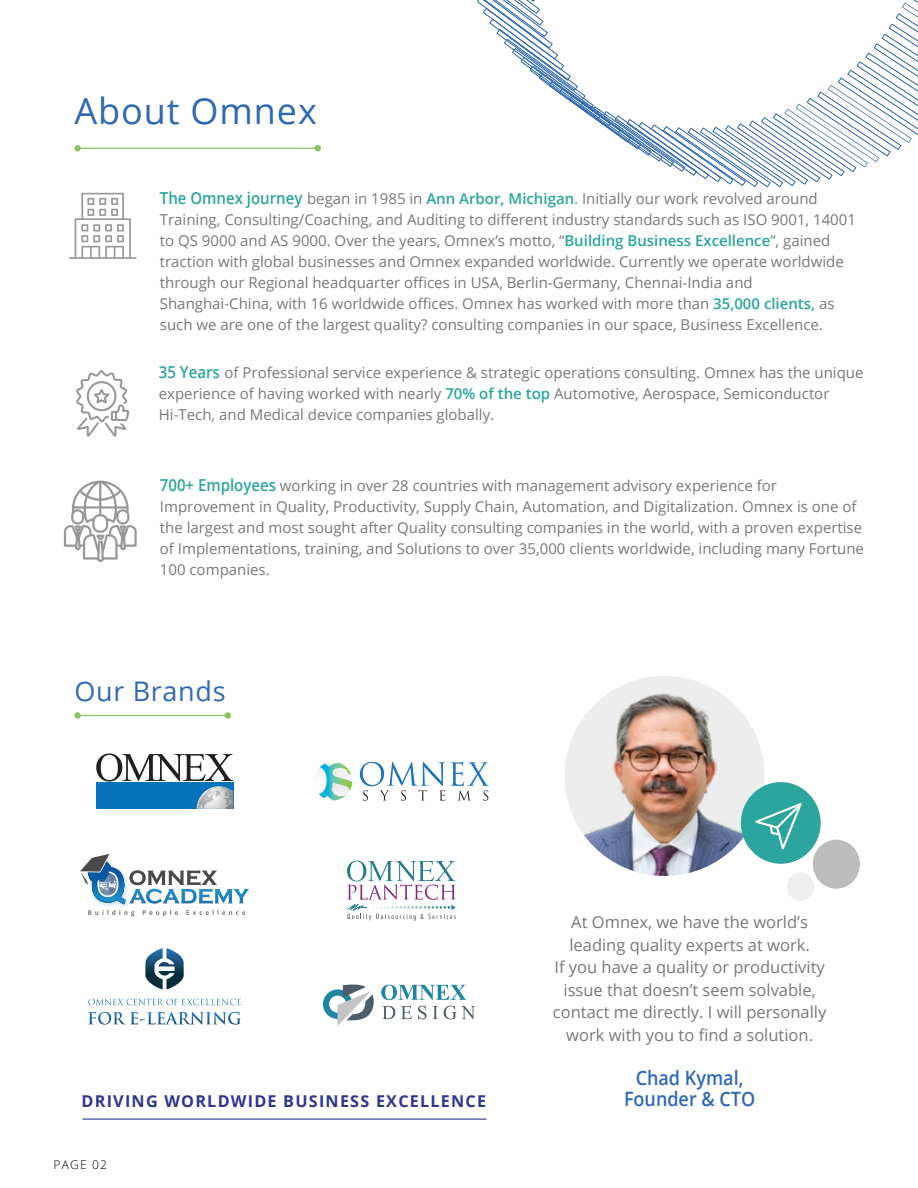
<style>
.page{position:relative;width:918px;height:1188px;background:#fff}
.page>*{position:absolute;margin:0;border:0;box-sizing:border-box;transform-origin:0 0}
.t1{font:36px "Open Sans";letter-spacing:.025em;color:#3069b3}
.t2{font:27px "Open Sans";letter-spacing:.025em;color:#3069b3}
.t3{font:600 19.8px/21.6px "Open Sans";color:#3069b3;text-align:center;scale:.91 1}
.t4{font:16.5px/22.5px "Open Sans";color:#797879;text-align:center}
.t5{font:700 16.35px "Open Sans";letter-spacing:.075em;color:#2e3690}
.t6{font:15px/21px "Open Sans";color:#797879}
.t7{font:300 12px "Open Sans";letter-spacing:.1em;color:#000}
.s1{font-weight:600;font-size:16.5px;color:#2ba59d}
.s2{font-weight:600;color:#29a69d}
.s3{color:#29a69d}
</style>
<div class="page">
<svg style="left:477px;top:0;width:441px;height:187px"></svg>
<svg style="left:74px;top:145px;width:247px;height:7px"></svg>
<svg style="left:74px;top:712px;width:157px;height:7px"></svg>
<svg style="left:69px;top:193px;width:68px;height:66px"></svg>
<svg style="left:64px;top:481px;width:73px;height:81px"></svg>
<svg style="left:76px;top:370px;width:54px;height:67px"></svg>
<img style="left:565px;top:676px;width:200px;height:200px;border-radius:100px">
<div style="left:741px;top:782px;width:80px;height:82px;background:#2ba59d;border-radius:50%"></div>
<div style="left:813px;top:840px;width:47px;height:49px;background:#bbbcbb;border-radius:50%"></div>
<div style="left:787px;top:873px;width:27px;height:28px;background:#efeeed;border-radius:50%"></div>
<svg style="left:755px;top:803px;width:47px;height:46px"></svg>
<hr style="left:82px;top:1119px;width:405px;height:1px;background:#2e3690">
<div style="left:96px;top:783px;width:138px;height:26px;background:#0572ba"></div>
<img style="left:197px;top:786px;width:36px;height:23px">
<svg style="left:96px;top:753px;width:137px;height:29px"></svg>
<svg style="left:360px;top:762px;width:129px;height:39px"></svg>
<svg style="left:319px;top:763px;width:33px;height:37px"></svg>
<svg style="left:88px;top:999px;width:153px;height:6px"></svg>
<svg style="left:88px;top:1012px;width:153px;height:13px"></svg>
<svg style="left:145px;top:948px;width:39px;height:41px"></svg>
<svg style="left:323px;top:985px;width:51px;height:41px"></svg>
<svg style="left:381px;top:985px;width:85px;height:15px"></svg>
<svg style="left:382px;top:1006px;width:13px;height:13px"></svg>
<svg style="left:401px;top:1006px;width:11px;height:13px"></svg>
<svg style="left:418px;top:1006px;width:20px;height:13px"></svg>
<svg style="left:444px;top:1006px;width:31px;height:13px"></svg>
<svg style="left:347px;top:861px;width:109px;height:60px"></svg>
<svg style="left:80px;top:854px;width:169px;height:62px"></svg>
<h1 class="t1" style="left:74px;top:87px;width:244px">About Omnex</h1>
<p class="t6" style="left:160px;top:187px;width:698px"><span class="s1">The Omnex journey</span> began in 1985 in <span class="s2">Ann Arbor, Michigan</span><span class="s3">.</span> Initially our work revolved around Training, Consulting/Coaching, and Auditing to different industry standards such as ISO 9001, 14001 to QS 9000 and AS 9000. Over the years, Omnex’s motto, “<span class="s2">Building Business Excellence</span>”, gained traction with global businesses and Omnex expanded worldwide. Currently we operate worldwide through our Regional headquarter offices in USA, Berlin-Germany, Chennai-India and Shanghai-China, with 16 worldwide offices. Omnex has worked with more than <span class="s2">35,000 clients,</span> as such we are one of the largest quality? consulting companies in our space, Business Excellence.</p>
<p class="t6" style="left:159px;top:361px;width:706px"><span class="s1">35 Years</span> of Professional service experience &amp; strategic operations consulting. Omnex has the unique experience of having worked with nearly <span class="s2">70% of the top</span> Automotive, Aerospace, Semiconductor<br>Hi-Tech, and Medical device companies globally.</p>
<p class="t6" style="left:160px;top:474px;width:706px"><span class="s1">700+ Employees</span> working in over 28 countries with management advisory experience for Improvement in Quality, Productivity, Supply Chain, Automation, and Digitalization. Omnex is one of the largest and most sought after Quality consulting companies in the world, with a proven expertise of Implementations, training, and Solutions to over 35,000 clients worldwide, including many Fortune 100 companies.</p>
<h2 class="t2" style="left:74px;top:673px;width:153px">Our Brands</h2>
<p class="t5" style="left:82px;top:1089px;width:406px">DRIVING WORLDWIDE BUSINESS EXCELLENCE</p>
<p class="t7" style="left:54px;top:1157px;width:55px">PAGE 02</p>
<p class="t4" style="left:553px;top:910px;width:275px">At Omnex, we have the world’s leading quality experts at work.<br>If you have a quality or productivity issue that doesn’t seem solvable, contact me directly. I will personally work with you to find a solution.</p>
<h3 class="t3" style="left:624px;top:1066px;width:146px">Chad Kymal,<br>Founder &amp; CTO</h3>
</div>
